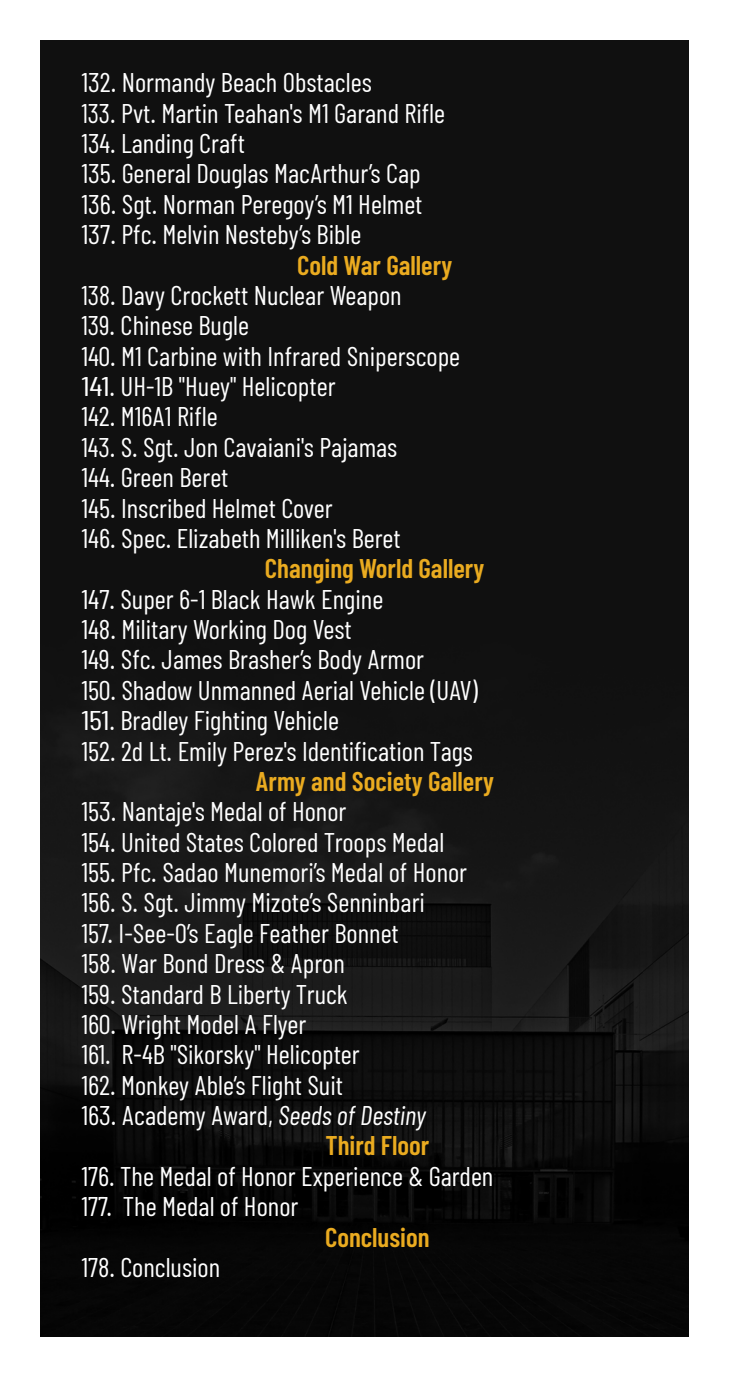
<style>
.page{position:relative;width:729px;height:1377px;background:#fff}
.page>*{position:absolute;margin:0;border:0;box-sizing:border-box;transform-origin:0 0}
.t1{font:27px/30.4px "Barlow Condensed";color:#fff}
.t2{font:27px/30.4px "Barlow Condensed";color:#fff;scale:.96 1}
.t3{font:600 27px "Barlow Condensed";color:#eaab20}
.s1{font-style:italic}
</style>
<div class="page">
<img style="left:40px;top:40px;width:648px;height:1296px">
<p class="t1" style="left:81px;top:67px;width:365px">132. Normandy Beach Obstacles<br>133. Pvt. Martin Teahan's M1 Garand Rifle 134. Landing Craft<br>135. General Douglas MacArthur’s Cap 136. Sgt. Norman Peregoy’s M1 Helmet 137. Pfc. Melvin Nesteby’s Bible</p>
<p class="t3" style="left:297px;top:248px;width:157px">Cold War Gallery</p>
<p class="t2" style="left:81px;top:279px;width:396px">138. Davy Crockett Nuclear Weapon<br>139. Chinese Bugle<br>140. M1 Carbine with Infrared Sniperscope<br>141. UH-1B "Huey" Helicopter<br>142. M16A1 Rifle<br>143. S. Sgt. Jon Cavaiani's Pajamas<br>144. Green Beret<br>145. Inscribed Helmet Cover<br>146. Spec. Elizabeth Milliken's Beret</p>
<p class="t3" style="left:265px;top:552px;width:221px">Changing World Gallery</p>
<p class="t1" style="left:81px;top:583px;width:398px">147. Super 6-1 Black Hawk Engine<br>148. Military Working Dog Vest<br>149. Sfc. James Brasher’s Body Armor<br>150. Shadow Unmanned Aerial Vehicle (UAV)<br>151. Bradley Fighting Vehicle<br>152. 2d Lt. Emily Perez's Identification Tags</p>
<p class="t3" style="left:256px;top:764px;width:240px">Army and Society Gallery</p>
<p class="t1" style="left:81px;top:796px;width:267px">153. Nantaje's Medal of Honor</p>
<p class="t1" style="left:81px;top:826px;width:364px">154. United States Colored Troops Medal</p>
<p class="t1" style="left:81px;top:856px;width:387px">155. Pfc. Sadao Munemori’s Medal of Honor</p>
<p class="t1" style="left:81px;top:887px;width:345px">156. S. Sgt. Jimmy Mizote’s Senninbari</p>
<p class="t1" style="left:81px;top:917px;width:319px">157. I-See-O’s Eagle Feather Bonnet</p>
<p class="t1" style="left:81px;top:948px;width:265px">158. War Bond Dress &amp; Apron</p>
<p class="t1" style="left:81px;top:978px;width:268px">159. Standard B Liberty Truck</p>
<p class="t1" style="left:81px;top:1008px;width:227px">160. Wright Model A Flyer</p>
<p class="t1" style="left:81px;top:1039px;width:280px">161. R-4B "Sikorsky" Helicopter</p>
<p class="t1" style="left:81px;top:1069px;width:263px">162. Monkey Able’s Flight Suit</p>
<p class="t1" style="left:81px;top:1099px;width:346px">163. Academy Award, <span class="s1">Seeds of Destiny</span></p>
<p class="t3" style="left:326px;top:1129px;width:105px">Third Floor</p>
<p class="t1" style="left:81px;top:1160px;width:413px">176. The Medal of Honor Experience &amp; Garden<br>177. The Medal of Honor</p>
<p class="t3" style="left:325px;top:1220px;width:106px">Conclusion</p>
<p class="t1" style="left:81px;top:1251px;width:140px">178. Conclusion</p>
</div>
